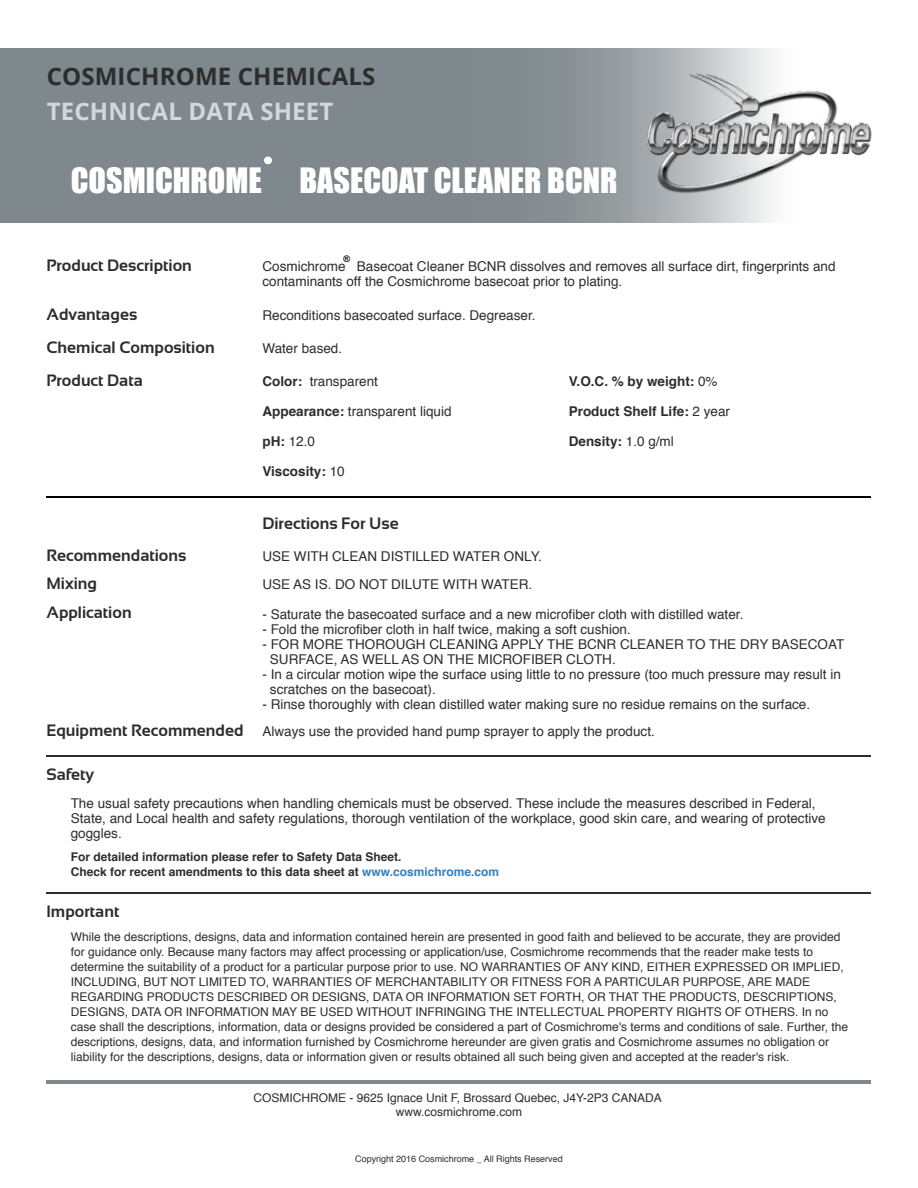
<style>
.page{position:relative;width:918px;height:1188px;background:#fff}
.page>*{position:absolute;margin:0;border:0;box-sizing:border-box;transform-origin:0 0}
.t1{font:32.1px "Impact";color:#fff}
.t2{font:700 24px "Open Sans";letter-spacing:.005em;color:#2d2d2d}
.t3{font:700 24px "Open Sans";letter-spacing:.005em;color:#d5d8d9}
.t4{font:700 16.5px/28.7px "Sansation";color:#2d2d2d}
.t5{font:13.5px/15px "Helvetica";color:#2d2d2d}
.t6{font:700 13.5px "Helvetica";color:#2d2d2d}
.t7{font:12px/15px "Helvetica";color:#2d2d2d;text-align:center}
.t8{font:700 12px/14.4px "Helvetica";color:#2d2d2d}
.t9{font:9px "Helvetica";color:#2d2d2d}
.t10{font:700 9px "Arial";color:#000}
.s1{font-weight:700}
.s2{font-weight:400}
.s3{font-family:"Sansation";font-weight:700;font-size:16.5px}
.s4{color:#307fc1}
</style>
<div class="page">
<svg style="left:0;top:48px;width:613px;height:174px;background:#80898e"></svg>
<hr style="left:46px;top:497px;width:825px;height:1px;background:#000">
<hr style="left:46px;top:892px;width:825px;height:1px;background:#2d2d2d">
<img style="left:613px;top:48px;width:259px;height:175px">
<hr style="left:46px;top:1080px;width:825px;height:3px;background:#7e888d">
<hr style="left:46px;top:756px;width:825px;height:1px;background:#2d2d2d">
<svg style="left:264px;top:157px;width:8px;height:7px"></svg>
<h2 class="t2" style="left:47px;top:59px;width:330px">COSMICHROME CHEMICALS</h2>
<h2 class="t3" style="left:47px;top:94px;width:288px">TECHNICAL DATA SHEET</h2>
<h1 class="t1" style="left:71px;top:156px;width:548px">COSMICHROME BASECOAT CLEANER BCNR</h1>
<p class="t10" style="left:343px;top:253px;width:8px">®</p>
<h3 class="t4" style="left:46px;top:251px;width:147px">Product Description</h3>
<p class="t5" style="left:262px;top:259px;width:575px">Cosmichrome Basecoat Cleaner BCNR dissolves and removes all surface dirt, fingerprints and contaminants off the Cosmichrome basecoat prior to plating.</p>
<h3 class="t4" style="left:46px;top:300px;width:92px">Advantages</h3>
<p class="t5" style="left:262px;top:309px;width:275px">Reconditions basecoated surface. Degreaser.</p>
<h3 class="t4" style="left:46px;top:333px;width:170px">Chemical Composition</h3>
<p class="t5" style="left:262px;top:341px;width:81px">Water based.</p>
<p class="t5" style="left:262px;top:374px;width:117px"><span class="s1">Color:</span> transparent</p>
<p class="t5" style="left:262px;top:404px;width:191px"><span class="s1">Appearance:</span> transparent liquid</p>
<p class="t5" style="left:262px;top:434px;width:54px"><span class="s1">pH:</span> 12.0</p>
<p class="t6" style="left:262px;top:460px;width:84px">Viscosity: <span class="s2">10</span></p>
<h3 class="t4" style="left:46px;top:366px;width:98px">Product Data</h3>
<h3 class="t4" style="left:262px;top:509px;width:138px">Directions For Use</h3>
<h3 class="t4" style="left:46px;top:541px;width:142px">Recommendations</h3>
<p class="t5" style="left:262px;top:549px;width:281px">USE WITH CLEAN DISTILLED WATER ONLY.</p>
<p class="t6" style="left:569px;top:370px;width:150px">V.O.C. % by weight: <span class="s2">0%</span></p>
<p class="t6" style="left:569px;top:400px;width:163px">Product Shelf Life: <span class="s2">2 year</span></p>
<p class="t6" style="left:569px;top:430px;width:107px">Density: <span class="s2">1.0 g/ml</span></p>
<h3 class="t4" style="left:46px;top:569px;width:87px">Mixing<br>Application</h3>
<p class="t5" style="left:262px;top:578px;width:271px">USE AS IS. DO NOT DILUTE WITH WATER.</p>
<p class="t5" style="left:262px;top:608px;width:482px">- Saturate the basecoated surface and a new microfiber cloth with distilled water.</p>
<p class="t5" style="left:262px;top:623px;width:370px">- Fold the microfiber cloth in half twice, making a soft cushion.</p>
<p class="t5" style="left:270px;top:638px;width:576px;text-indent:-8px">- FOR MORE THOROUGH CLEANING APPLY THE BCNR CLEANER TO THE DRY BASECOAT<br>SURFACE, AS WELL AS ON THE MICROFIBER CLOTH.</p>
<p class="t5" style="left:270px;top:668px;width:572px;text-indent:-8px">- In a circular motion wipe the surface using little to no pressure (too much pressure may result in scratches on the basecoat).</p>
<p class="t5" style="left:262px;top:698px;width:549px">- Rinse thoroughly with clean distilled water making sure no residue remains on the surface.</p>
<p class="t5" style="left:46px;top:724px;width:610px"><span class="s3">Equipment Recommended</span> Always use the provided hand pump sprayer to apply the product.</p>
<h3 class="t4" style="left:46px;top:760px;width:49px">Safety</h3>
<p class="t5" style="left:71px;top:796px;width:756px">The usual safety precautions when handling chemicals must be observed. These include the measures described in Federal,<br>State, and Local health and safety regulations, thorough ventilation of the workplace, good skin care, and wearing of protective goggles.</p>
<p class="t8" style="left:71px;top:850px;width:430px">For detailed information please refer to Safety Data Sheet.<br>Check for recent amendments to this data sheet at <span class="s4">www.cosmichrome.com</span></p>
<h3 class="t4" style="left:46px;top:897px;width:74px">Important</h3>
<p class="t7" style="left:71px;top:930px;width:779px;text-align:left">While the descriptions, designs, data and information contained herein are presented in good faith and believed to be accurate, they are provided for guidance only. Because many factors may affect processing or application/use, Cosmichrome recommends that the reader make tests to determine the suitability of a product for a particular purpose prior to use. NO WARRANTIES OF ANY KIND, EITHER EXPRESSED OR IMPLIED, INCLUDING, BUT NOT LIMITED TO, WARRANTIES OF MERCHANTABILITY OR FITNESS FOR A PARTICULAR PURPOSE, ARE MADE REGARDING PRODUCTS DESCRIBED OR DESIGNS, DATA OR INFORMATION SET FORTH, OR THAT THE PRODUCTS, DESCRIPTIONS, DESIGNS, DATA OR INFORMATION MAY BE USED WITHOUT INFRINGING THE INTELLECTUAL PROPERTY RIGHTS OF OTHERS. In no case shall the descriptions, information, data or designs provided be considered a part of Cosmichrome's terms and conditions of sale. Further, the descriptions, designs, data, and information furnished by Cosmichrome hereunder are given gratis and Cosmichrome assumes no obligation or liability for the descriptions, designs, data or information given or results obtained all such being given and accepted at the reader's risk.</p>
<p class="t7" style="left:253px;top:1091px;width:410px;line-height:14.4px">COSMICHROME - 9625 Ignace Unit F, Brossard Quebec, J4Y-2P3 CANADA www.cosmichrome.com</p>
<p class="t9" style="left:355px;top:1152px;width:209px">Copyright 2016 Cosmichrome _ All Rights Reserved</p>
</div>
